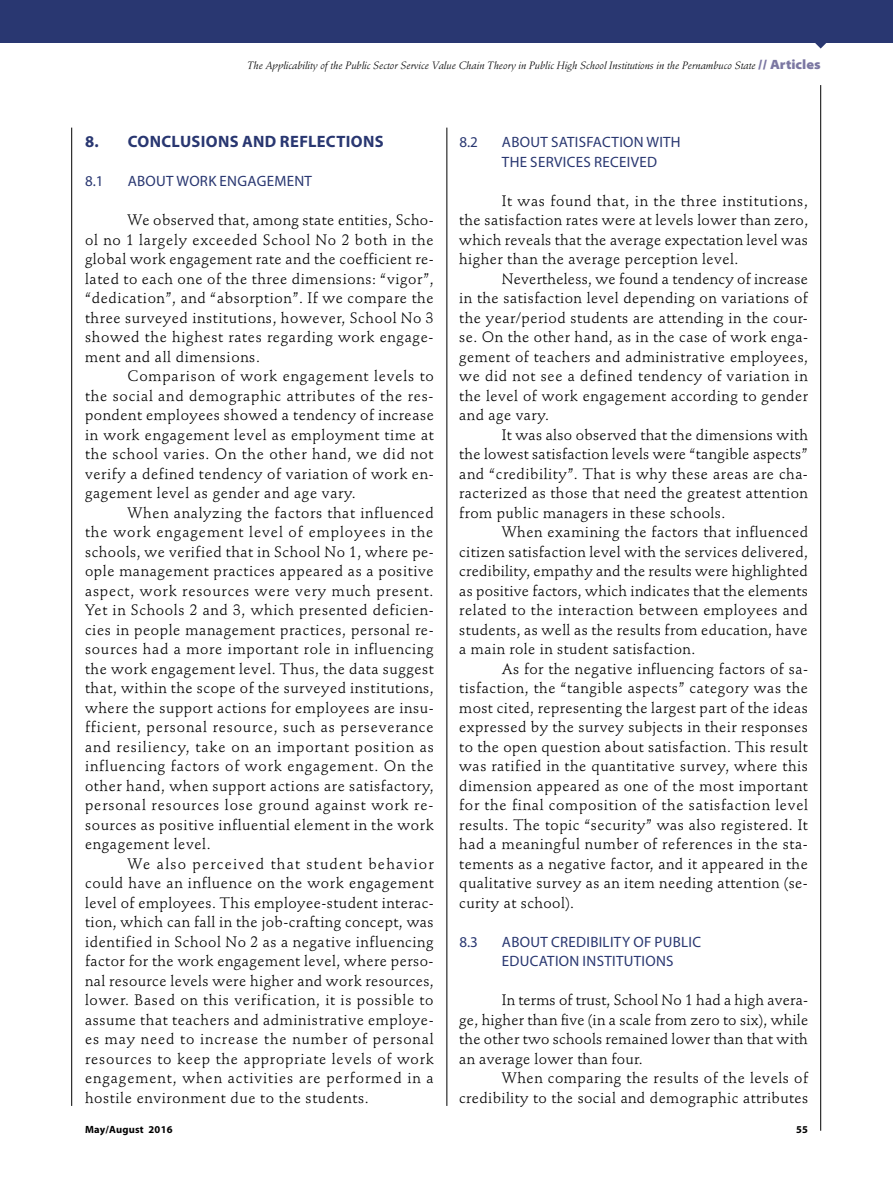
<style>
.page{position:relative;width:893px;height:1191px;background:#fff}
.page>*{position:absolute;margin:0;border:0;box-sizing:border-box;transform-origin:0 0}
.t1{font:700 16.5px "Myriad Pro";letter-spacing:.02em;color:#293771}
.t2{font:15px/19.5px "Stempel Schneidler Std";letter-spacing:.03em;color:#000;text-align:justify}
.t3{font:15px/19.5px "Myriad Pro";letter-spacing:.02em;color:#293771}
.t4{font:italic 10.5px "Stempel Schneidler Std";color:#000}
.t5{font:700 10.5px "Myriad Pro";letter-spacing:.02em;color:#000}
.s1{font-family:"Myriad Pro";font-weight:900;font-style:normal;font-stretch:semi-expanded;font-size:13.5px;color:#7b77a2}
</style>
<div class="page">
<svg style="left:815px;top:43px;width:11px;height:6px"></svg>
<div style="left:0;top:0;width:893px;height:43px;background:#293771"></div>
<hr style="left:820px;top:85px;width:1px;height:1045px;background:#000">
<hr style="left:71px;top:128px;width:1px;height:978px;background:#000">
<hr style="left:446px;top:128px;width:1px;height:978px;background:#000">
<p class="t4" style="left:247px;top:59px;width:575px">The Applicability of the Public Sector Service Value Chain Theory in Public High School Institutions in the Pernambuco State <span class="s1">// Articles</span></p>
<p class="t1" style="left:85px;top:132px;width:300px">8. CONCLUSIONS AND REFLECTIONS</p>
<p class="t3" style="left:85px;top:172px;width:20px">8.1</p>
<p class="t3" style="left:128px;top:172px;width:186px">ABOUT WORK ENGAGEMENT</p>
<p class="t2" style="left:85px;top:210px;width:350px;text-indent:43px">We observed that, among state entities, Scho&shy;ol no 1 largely exceeded School No 2 both in the global work engagement rate and the coefficient re&shy;lated to each one of the three dimensions: “vigor”, “dedication”, and “absorption”. If we compare the three surveyed institutions, however, School No 3 showed the highest rates regarding work engage&shy;ment and all dimensions.</p>
<p class="t2" style="left:85px;top:366px;width:350px;text-indent:43px">Comparison of work engagement levels to the social and demographic attributes of the res&shy;pondent employees showed a tendency of increase in work engagement level as employment time at the school varies. On the other hand, we did not verify a defined tendency of variation of work en&shy;gagement level as gender and age vary.</p>
<p class="t2" style="left:85px;top:503px;width:350px;text-indent:43px">When analyzing the factors that influenced the work engagement level of employees in the schools, we verified that in School No 1, where pe&shy;ople management practices appeared as a positive aspect, work resources were very much present.<br>Yet in Schools 2 and 3, which presented deficien&shy;cies in people management practices, personal re&shy;sources had a more important role in influencing the work engagement level. Thus, the data suggest that, within the scope of the surveyed institutions, where the support actions for employees are insu&shy;fficient, personal resource, such as perseverance and resiliency, take on an important position as influencing factors of work engagement. On the other hand, when support actions are satisfactory, personal resources lose ground against work re&shy;sources as positive influential element in the work engagement level.</p>
<p class="t2" style="left:85px;top:854px;width:350px;text-indent:43px">We also perceived that student behavior could have an influence on the work engagement level of employees. This employee-student interac&shy;tion, which can fall in the job-crafting concept, was identified in School No 2 as a negative influencing factor for the work engagement level, where perso&shy;nal resource levels were higher and work resources, lower. Based on this verification, it is possible to assume that teachers and administrative employe&shy;es may need to increase the number of personal resources to keep the appropriate levels of work engagement, when activities are performed in a hostile environment due to the students.</p>
<p class="t3" style="left:459px;top:133px;width:20px">8.2</p>
<p class="t3" style="left:502px;top:133px;width:180px">ABOUT SATISFACTION WITH<br>THE SERVICES RECEIVED</p>
<p class="t2" style="left:459px;top:191px;width:350px;text-indent:43px">It was found that, in the three institutions, the satisfaction rates were at levels lower than zero, which reveals that the average expectation level was higher than the average perception level.</p>
<p class="t2" style="left:459px;top:269px;width:350px;text-indent:43px">Nevertheless, we found a tendency of increase in the satisfaction level depending on variations of the year/period students are attending in the cour&shy;se. On the other hand, as in the case of work enga&shy;gement of teachers and administrative employees, we did not see a defined tendency of variation in the level of work engagement according to gender and age vary.</p>
<p class="t2" style="left:459px;top:425px;width:350px;text-indent:43px">It was also observed that the dimensions with the lowest satisfaction levels were “tangible aspects” and “credibility”. That is why these areas are cha&shy;racterized as those that need the greatest attention from public managers in these schools.</p>
<p class="t2" style="left:459px;top:522px;width:350px;text-indent:43px">When examining the factors that influenced citizen satisfaction level with the services delivered, credibility, empathy and the results were highlighted as positive factors, which indicates that the elements related to the interaction between employees and students, as well as the results from education, have a main role in student satisfaction.</p>
<p class="t2" style="left:459px;top:659px;width:350px;text-indent:43px">As for the negative influencing factors of sa&shy;tisfaction, the “tangible aspects” category was the most cited, representing the largest part of the ideas expressed by the survey subjects in their responses to the open question about satisfaction. This result was ratified in the quantitative survey, where this dimension appeared as one of the most important for the final composition of the satisfaction level results. The topic “security” was also registered. It had a meaningful number of references in the sta&shy;tements as a negative factor, and it appeared in the qualitative survey as an item needing attention (se&shy;curity at school).</p>
<p class="t3" style="left:459px;top:932px;width:20px">8.3</p>
<p class="t3" style="left:502px;top:932px;width:201px">ABOUT CREDIBILITY OF PUBLIC<br>EDUCATION INSTITUTIONS</p>
<p class="t2" style="left:459px;top:990px;width:350px;text-indent:43px">In terms of trust, School No 1 had a high avera&shy;ge, higher than five (in a scale from zero to six), while the other two schools remained lower than that with an average lower than four.</p>
<p class="t2" style="left:459px;top:1068px;width:350px;text-align:right">When comparing the results of the levels of credibility to the social and demographic attributes</p>
<p class="t5" style="left:85px;top:1123px;width:89px">May/August 2016</p>
<p class="t5" style="left:796px;top:1123px;width:13px">55</p>
</div>
